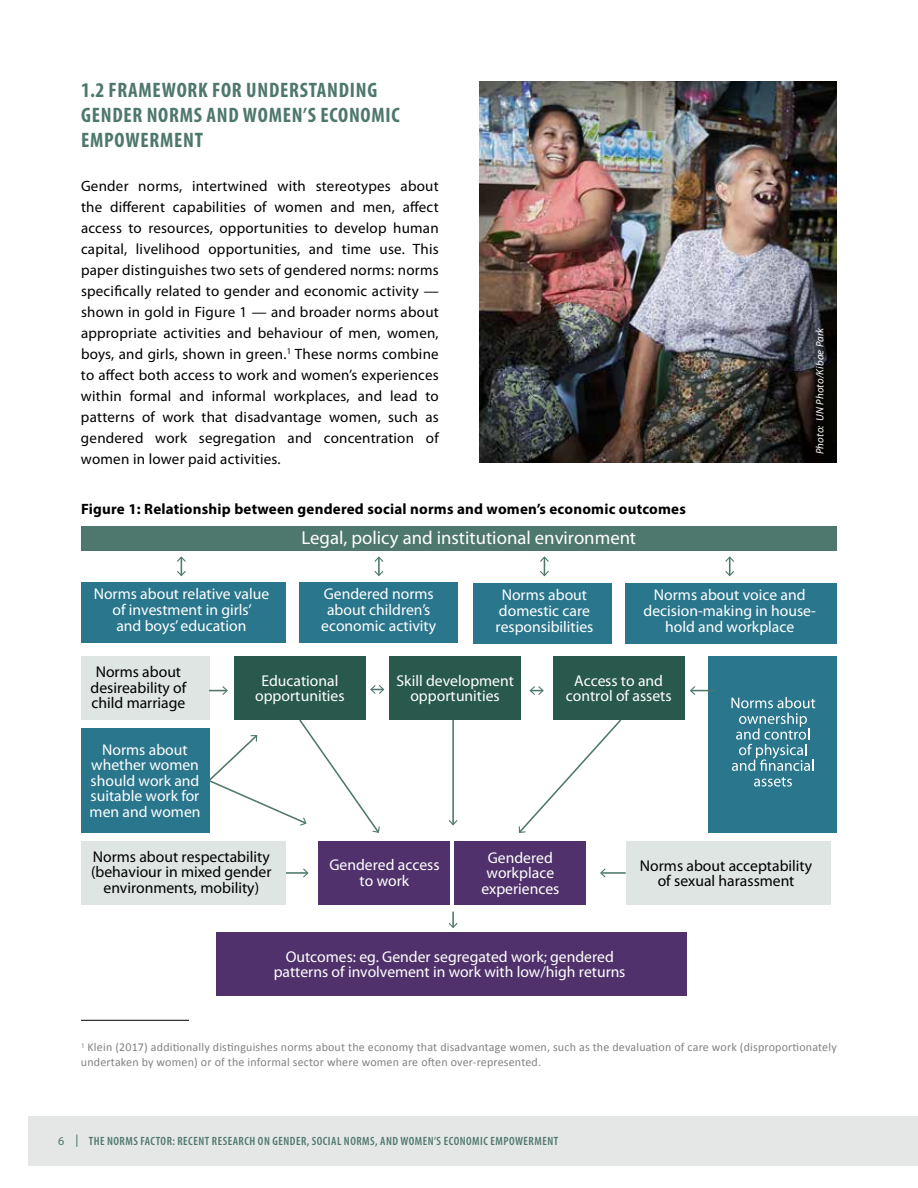
<style>
.page{position:relative;width:918px;height:1188px;background:#fff}
.page>*{position:absolute;margin:0;border:0;box-sizing:border-box;transform-origin:0 0}
.t1{font:700 condensed 21px/25.2px "Myriad Pro";letter-spacing:.035em;color:#4e776d}
.t2{font:18.75px "Myriad Pro";color:#fff}
.t3{font:15.6px/15.6px "Myriad Pro";color:#fff;text-align:center}
.t4{font:15.6px/15.6px "Myriad Pro";color:#000;text-align:center}
.t5{font:15px/21px "Myriad Pro";letter-spacing:.015em;color:#000;text-align:justify}
.t6{font:700 15px "Myriad Pro";letter-spacing:.015em;color:#000}
.t7{font:12px/15px "Calibri";letter-spacing:.015em;color:#808285}
.t8{font:600 condensed 12px "Myriad Pro";letter-spacing:.04em;color:#4e776d}
.t9{font:12px "Myriad Pro";color:#4e776d}
.t10{font:italic 10.8px "Myriad Pro";letter-spacing:.015em;color:#fff}
</style>
<div class="page">
<div style="left:28px;top:1116px;width:890px;height:49px;background:#e4e7e6"></div>
<svg style="left:77px;top:1134px;width:1px;height:13px"></svg>
<hr style="left:81px;top:1020px;width:108px;height:1px;background:#000">
<img style="left:479px;top:81px;width:358px;height:381px">
<div style="left:803px;top:316px;width:33px;height:150px;background:#000;opacity:.68"></div>
<hr style="left:601px;top:872px;width:25px;height:2px;background:#4e776d">
<svg style="left:600px;top:868px;width:6px;height:9px"></svg>
<hr style="left:283px;top:872px;width:24px;height:2px;background:#4e776d">
<svg style="left:303px;top:868px;width:6px;height:9px"></svg>
<div style="left:81px;top:526px;width:756px;height:25px;background:#4e776d"></div>
<svg style="left:177px;top:556px;width:9px;height:20px"></svg>
<svg style="left:374px;top:556px;width:9px;height:20px"></svg>
<svg style="left:540px;top:556px;width:9px;height:20px"></svg>
<svg style="left:725px;top:556px;width:9px;height:20px"></svg>
<div style="left:81px;top:582px;width:205px;height:61px;background:#29768d"></div>
<div style="left:300px;top:582px;width:158px;height:61px;background:#29768d"></div>
<div style="left:474px;top:583px;width:138px;height:60px;background:#29768d"></div>
<div style="left:626px;top:583px;width:211px;height:60px;background:#29768d"></div>
<div style="left:81px;top:841px;width:205px;height:64px;background:#dee5e2"></div>
<div style="left:81px;top:656px;width:128px;height:64px;background:#dee5e2"></div>
<svg style="left:209px;top:686px;width:19px;height:9px"></svg>
<div style="left:626px;top:841px;width:205px;height:64px;background:#dee5e2"></div>
<div style="left:709px;top:656px;width:128px;height:177px;background:#29768d"></div>
<svg style="left:731px;top:697px;width:84px;height:74px"></svg>
<svg style="left:754px;top:777px;width:38px;height:10px"></svg>
<svg style="left:690px;top:686px;width:26px;height:9px"></svg>
<div style="left:81px;top:728px;width:128px;height:105px;background:#29768d"></div>
<div style="left:234px;top:656px;width:132px;height:64px;background:#28594c"></div>
<div style="left:389px;top:656px;width:131px;height:64px;background:#28594c"></div>
<div style="left:553px;top:656px;width:131px;height:64px;background:#28594c"></div>
<svg style="left:370px;top:685px;width:14px;height:9px"></svg>
<svg style="left:530px;top:686px;width:14px;height:9px"></svg>
<div style="left:319px;top:841px;width:131px;height:64px;background:#50316b"></div>
<div style="left:455px;top:841px;width:131px;height:64px;background:#50316b"></div>
<div style="left:216px;top:933px;width:471px;height:63px;background:#50316b"></div>
<svg style="left:449px;top:912px;width:9px;height:16px"></svg>
<svg style="left:518px;top:718px;width:104px;height:115px"></svg>
<hr style="left:452px;top:720px;width:2px;height:104px;background:#4e776d">
<svg style="left:449px;top:820px;width:9px;height:6px"></svg>
<svg style="left:209px;top:718px;width:171px;height:115px"></svg>
<h1 class="t1" style="left:81px;top:77px;width:320px">1.2 FRAMEWORK FOR UNDERSTANDING<br>GENDER NORMS AND WOMEN’S ECONOMIC<br>EMPOWERMENT</h1>
<p class="t5" style="left:81px;top:175px;width:359px">Gender norms, intertwined with stereotypes about the different capabilities of women and men, affect access to resources, opportunities to develop human capital, livelihood opportunities, and time use. This paper distinguishes two sets of gendered norms: norms specifically related to gender and economic activity — shown in gold in Figure 1 — and broader norms about appropriate activities and behaviour of men, women, boys, and girls, shown in green.<sup>1</sup> These norms combine to affect both access to work and women’s experiences within formal and informal workplaces, and lead to patterns of work that disadvantage women, such as gendered work segregation and concentration of women in lower paid activities.</p>
<p class="t6" style="left:81px;top:499px;width:606px">Figure 1: Relationship between gendered social norms and women’s economic outcomes</p>
<p class="t2" style="left:302px;top:527px;width:336px">Legal, policy and institutional environment</p>
<p class="t10" style="left:813px;top:454px;width:128px;rotate:-90deg">Photo: UN Photo/Kibae Park</p>
<p class="t3" style="left:94px;top:586px;width:177px">Norms about relative value of investment in girls’<br>and boys’ education</p>
<p class="t3" style="left:321px;top:586px;width:117px">Gendered norms about children’s economic activity</p>
<p class="t3" style="left:496px;top:587px;width:99px">Norms about domestic care responsibilities</p>
<p class="t3" style="left:644px;top:587px;width:174px">Norms about voice and decision-making in house&shy;hold and workplace</p>
<p class="t4" style="left:91px;top:664px;width:97px">Norms about desireability of child marriage</p>
<p class="t3" style="left:90px;top:741px;width:112px">Norms about whether women should work and suitable work for men and women</p>
<p class="t3" style="left:255px;top:672px;width:91px">Educational opportunities</p>
<p class="t3" style="left:396px;top:672px;width:119px">Skill development opportunities</p>
<p class="t3" style="left:566px;top:672px;width:107px">Access to and control of assets</p>
<p class="t4" style="left:91px;top:848px;width:182px">Norms about respectability (behaviour in mixed gender environments, mobility)</p>
<p class="t3" style="left:329px;top:857px;width:112px">Gendered access to work</p>
<p class="t3" style="left:481px;top:850px;width:80px">Gendered workplace experiences</p>
<p class="t4" style="left:640px;top:857px;width:174px">Norms about acceptability of sexual harassment</p>
<p class="t3" style="left:274px;top:948px;width:353px">Outcomes: eg. Gender segregated work; gendered patterns of involvement in work with low/high returns</p>
<p class="t7" style="left:81px;top:1040px;width:757px"><sup>1</sup> Klein (2017) additionally distinguishes norms about the economy that disadvantage women, such as the devaluation of care work (disproportionately undertaken by women) or of the informal sector where women are often over-represented.</p>
<p class="t9" style="left:58px;top:1134px;width:8px">6</p>
<p class="t8" style="left:89px;top:1134px;width:471px">THE NORMS FACTOR: RECENT RESEARCH ON GENDER, SOCIAL NORMS, AND WOMEN’S ECONOMIC EMPOWERMENT</p>
</div>
